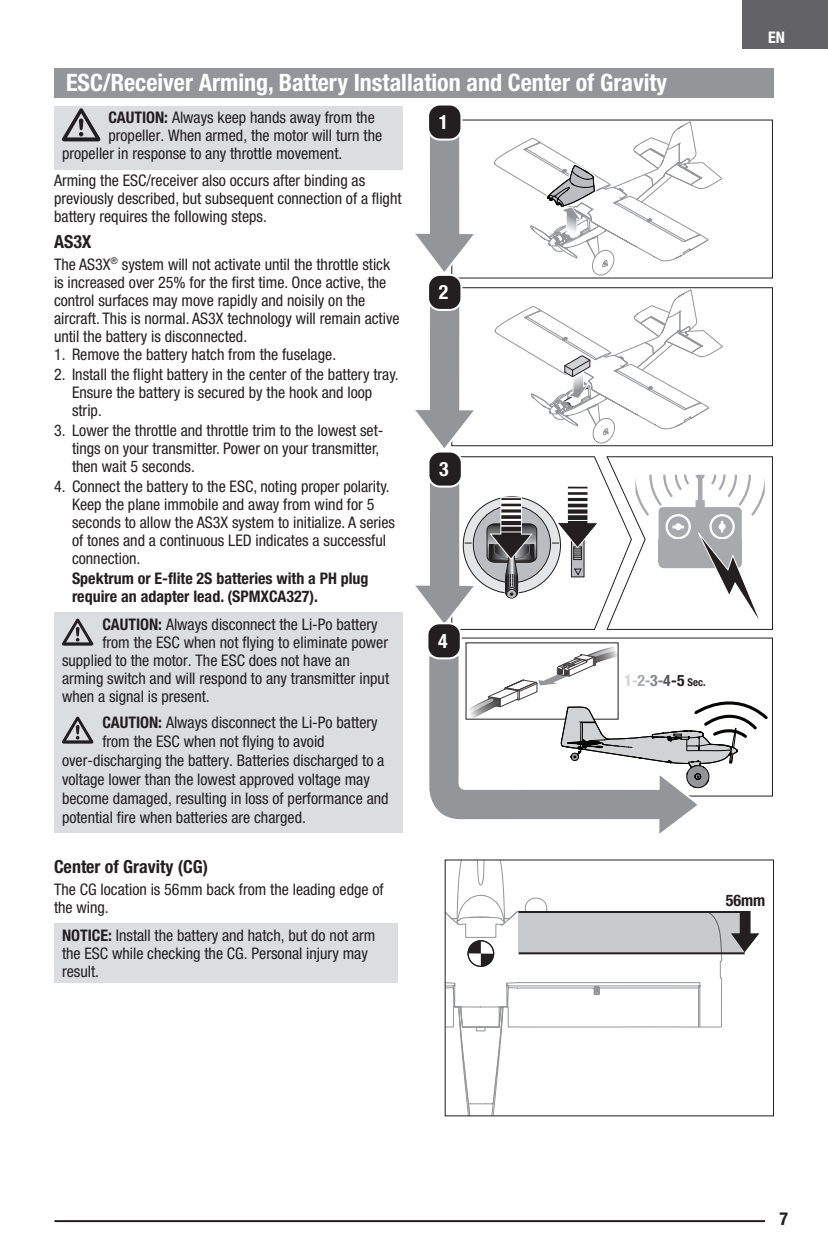
<style>
.page{position:relative;width:828px;height:1260px;background:#fff}
.page>*{position:absolute;margin:0;border:0;box-sizing:border-box;transform-origin:0 0}
.EFL_Main_Header{font:700 condensed 24px "Helvetica Neue LT Std";color:#fff}
.t1{font:700 condensed 19.8px "Helvetica Neue LT Std";color:#fff}
.EFL_Sub_Header{font:700 condensed 18px "Helvetica Neue LT Std";color:#231f20}
.EFL_Body_Copy{font:condensed 16px/18px "Helvetica Neue LT Std";color:#231f20}
.EFL_Cautions_and_War{font:condensed 16px "Helvetica Neue LT Std";color:#231f20}
.EFL_Notice{font:condensed 16px/18px "Helvetica Neue LT Std";color:#231f20}
.EFL_Numbered_list{font:700 condensed 16px/18px "Helvetica Neue LT Std";color:#231f20}
.Body{font:700 condensed 16px "Helvetica Neue LT Std";color:#231f20}
.t2{font:700 condensed 16px "Helvetica Neue LT Std";color:#fff}
.t3{font:700 condensed 10.8px "Helvetica Neue LT Std";color:#231f20}
.s1{font-weight:700}
.s2{font-size:15.8px;color:#d1d2d4}
.s3{font-size:15.8px;color:#a8a9ad}
.s4{font-size:15.8px;color:#808285}
.s5{font-size:15.8px;color:#57585a}
.s6{font-size:15.8px}
</style>
<div class="page">
<div style="left:743px;top:0;width:85px;height:49px;background:#636366"></div>
<hr style="left:54px;top:1220px;width:711px;height:2px;background:#231f20">
<div style="left:54px;top:106px;width:348px;height:64px;background:#dcdddf"></div>
<div style="left:54px;top:612px;width:348px;height:100px;background:#dcdddf"></div>
<div style="left:54px;top:710px;width:348px;height:123px;background:#dcdddf"></div>
<svg style="left:62px;top:108px;width:38px;height:33px"></svg>
<svg style="left:62px;top:619px;width:31px;height:27px"></svg>
<svg style="left:62px;top:717px;width:31px;height:27px"></svg>
<div style="left:428px;top:105px;width:33px;height:35px;background:#231f20;border-radius:12px"></div>
<div style="left:427px;top:104px;width:35px;height:37px;border:2px solid #fff;border-radius:12px"></div>
<svg style="left:428px;top:656px;width:256px;height:178px;fill:#939598"></svg>
<div style="left:427px;top:623px;width:34px;height:35px;background:#231f20;border-radius:12px"></div>
<div style="left:426px;top:622px;width:36px;height:37px;border:2px solid #fff;border-radius:12px"></div>
<svg style="left:416px;top:121px;width:357px;height:510px"></svg>
<svg style="left:458px;top:646px;width:313px;height:169px"></svg>
<div style="left:54px;top:68px;width:720px;height:30px;background:#939598"></div>
<div style="left:54px;top:923px;width:344px;height:60px;background:#dcdddf"></div>
<svg style="left:700px;top:913px;width:40px;height:39px"></svg>
<hr style="left:519px;top:952px;width:226px;height:2px;background:#231f20">
<hr style="left:519px;top:911px;width:221px;height:2px;background:#231f20">
<svg style="left:445px;top:860px;width:255px;height:256px"></svg>
<div style="left:468px;top:940px;width:26px;height:27px;border:1px solid #231f20;border-radius:50%"></div>
<svg style="left:730px;top:932px;width:30px;height:21px"></svg>
<div style="left:741px;top:912px;width:9px;height:22px;background:#231f20"></div>
<div style="left:740px;top:911px;width:11px;height:24px;border:2px solid #231f20"></div>
<p class="EFL_Main_Header" style="left:66px;top:68px;width:603px">ESC/Receiver Arming, Battery Installation and Center of Gravity</p>
<p class="EFL_Cautions_and_War" style="left:108px;top:109px;width:268px"><span class="s1">CAUTION:</span> Always keep hands away from the</p>
<p class="EFL_Cautions_and_War" style="left:108px;top:127px;width:275px">propeller. When armed, the motor will turn the</p>
<p class="EFL_Cautions_and_War" style="left:62px;top:145px;width:282px">propeller in response to any throttle movement.</p>
<p class="EFL_Body_Copy" style="left:54px;top:172px;width:349px">Arming the ESC/receiver also occurs after binding as previously described, but subsequent connection of a flight battery requires the following steps.</p>
<p class="EFL_Sub_Header" style="left:54px;top:230px;width:39px">AS3X</p>
<p class="EFL_Body_Copy" style="left:54px;top:255px;width:347px">The AS3X<sup>®</sup> system will not activate until the throttle stick is increased over 25% for the first time. Once active, the control surfaces may move rapidly and noisily on the aircraft. This is normal. AS3X technology will remain active until the battery is disconnected.</p>
<p class="EFL_Body_Copy" style="left:54px;top:345px;width:284px">1. Remove the battery hatch from the fuselage.</p>
<p class="EFL_Body_Copy" style="left:72px;top:365px;width:328px;text-indent:-18px">2. Install the flight battery in the center of the battery tray.<br>Ensure the battery is secured by the hook and loop strip.</p>
<p class="EFL_Body_Copy" style="left:72px;top:421px;width:313px;text-indent:-18px">3. Lower the throttle and throttle trim to the lowest set&shy;tings on your transmitter. Power on your transmitter, then wait 5 seconds.</p>
<p class="EFL_Body_Copy" style="left:72px;top:477px;width:325px;text-indent:-18px">4. Connect the battery to the ESC, noting proper polarity.<br>Keep the plane immobile and away from wind for 5 seconds to allow the AS3X system to initialize. A series of tones and a continuous LED indicates a successful connection.</p>
<p class="EFL_Numbered_list" style="left:72px;top:569px;width:298px">Spektrum or E-flite 2S batteries with a PH plug require an adapter lead. (SPMXCA327).</p>
<p class="EFL_Cautions_and_War" style="left:102px;top:615px;width:277px"><span class="s1">CAUTION:</span> Always disconnect the Li-Po battery</p>
<p class="EFL_Cautions_and_War" style="left:102px;top:633px;width:287px">from the ESC when not flying to eliminate power</p>
<p class="EFL_Cautions_and_War" style="left:62px;top:651px;width:289px">supplied to the motor. The ESC does not have an</p>
<p class="EFL_Cautions_and_War" style="left:62px;top:669px;width:329px">arming switch and will respond to any transmitter input</p>
<p class="EFL_Cautions_and_War" style="left:62px;top:687px;width:149px">when a signal is present.</p>
<p class="EFL_Cautions_and_War" style="left:102px;top:713px;width:277px"><span class="s1">CAUTION:</span> Always disconnect the Li-Po battery</p>
<p class="EFL_Cautions_and_War" style="left:102px;top:732px;width:224px">from the ESC when not flying to avoid</p>
<p class="EFL_Cautions_and_War" style="left:62px;top:751px;width:324px">over-discharging the battery. Batteries discharged to a</p>
<p class="EFL_Cautions_and_War" style="left:62px;top:770px;width:309px">voltage lower than the lowest approved voltage may</p>
<p class="EFL_Cautions_and_War" style="left:62px;top:789px;width:328px">become damaged, resulting in loss of performance and</p>
<p class="EFL_Cautions_and_War" style="left:62px;top:808px;width:245px">potential fire when batteries are charged.</p>
<p class="EFL_Sub_Header" style="left:54px;top:856px;width:156px">Center of Gravity (CG)</p>
<p class="EFL_Body_Copy" style="left:54px;top:880px;width:331px">The CG location is 56mm back from the leading edge of the wing.</p>
<p class="EFL_Notice" style="left:62px;top:926px;width:315px"><span class="s1">NOTICE:</span> Install the battery and hatch, but do not arm the ESC while checking the CG. Personal injury may result.</p>
<p class="t1" style="left:439px;top:110px;width:11px">1</p>
<p class="t1" style="left:439px;top:280px;width:11px">2</p>
<p class="t1" style="left:439px;top:457px;width:11px">3</p>
<p class="t1" style="left:438px;top:629px;width:11px">4</p>
<p class="t3" style="left:625px;top:676px;width:83px"><span class="s2">1-</span><span class="s3">2-</span><span class="s4">3-</span><span class="s5">4</span><span class="s6">-5</span> Sec.</p>
<p class="t2" style="left:768px;top:28px;width:18px">EN</p>
<p class="Body" style="left:726px;top:890px;width:41px">56mm</p>
<p class="EFL_Sub_Header" style="left:779px;top:1208px;width:10px">7</p>
</div>
